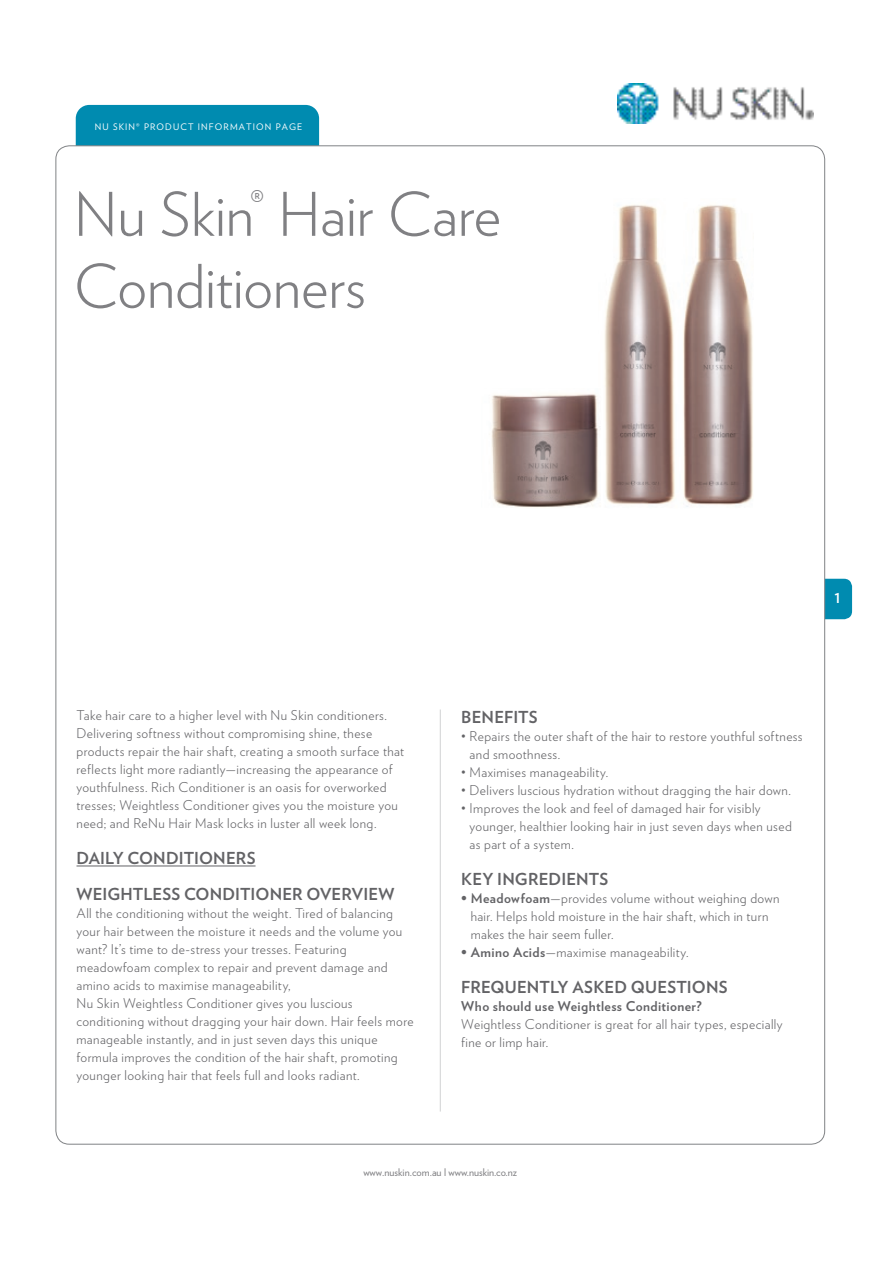
<style>
.page{position:relative;width:893px;height:1263px;background:#fff}
.page>*{position:absolute;margin:0;border:0;box-sizing:border-box;transform-origin:0 0}
.Product_Name{font:300 60px "Verlag";letter-spacing:-.005em;color:#808083}
.Body_Text{font:700 16.5px "Verlag";letter-spacing:.005em;color:#636366}
.Body_Text-2{font:300 13.5px/18px "Verlag";letter-spacing:.03em;color:#636366}
.Body_Text-3{font:700 13.5px "Verlag";letter-spacing:.03em;color:#636366}
.t1{font:700 13.5px "Verlag";color:#fff}
.t2{font:10.5px "Verlag";color:#808083}
.t3{font:9px "Verlag";letter-spacing:.125em;color:#fff}
.s1{font-weight:700}
</style>
<div class="page">
<div style="left:76px;top:105px;width:243px;height:40px;background:#008bb0"></div>
<div style="left:805px;top:579px;width:47px;height:40px;background:#008bb0;border-radius:8px"></div>
<div style="left:56px;top:146px;width:769px;height:998px;background:#fff;border-radius:14px"></div>
<hr style="left:440px;top:709px;width:1px;height:402px;background:#d1d2d4">
<hr style="left:76px;top:865px;width:180px;height:1px;background:#636366">
<img style="left:604px;top:205px;width:149px;height:302px">
<img style="left:491px;top:394px;width:107px;height:114px">
<img style="left:617px;top:83px;width:196px;height:41px">
<p class="t3" style="left:95px;top:120px;width:209px">NU SKIN® PRODUCT INFORMATION PAGE</p>
<p class="Product_Name" style="left:74px;top:170px;width:429px">Nu Skin<sup>®</sup> Hair Care</p>
<p class="Product_Name" style="left:74px;top:242px;width:294px">Conditioners</p>
<p class="t1" style="left:834px;top:587px;width:7px">1</p>
<p class="Body_Text-2" style="left:76px;top:706px;width:329px">Take hair care to a higher level with Nu Skin conditioners.<br>Delivering softness without compromising shine, these products repair the hair shaft, creating a smooth surface that reflects light more radiantly—increasing the appearance of youthfulness. Rich Conditioner is an oasis for overworked tresses; Weightless Conditioner gives you the moisture you need; and ReNu Hair Mask locks in luster all week long.</p>
<p class="Body_Text" style="left:76px;top:845px;width:181px">DAILY CONDITIONERS</p>
<p class="Body_Text" style="left:76px;top:881px;width:319px">WEIGHTLESS CONDITIONER OVERVIEW</p>
<p class="Body_Text-2" style="left:76px;top:904px;width:327px">All the conditioning without the weight. Tired of balancing your hair between the moisture it needs and the volume you want? It’s time to de-stress your tresses. Featuring meadowfoam complex to repair and prevent damage and amino acids to maximise manageability,</p>
<p class="Body_Text-2" style="left:76px;top:994px;width:339px">Nu Skin Weightless Conditioner gives you luscious conditioning without dragging your hair down. Hair feels more manageable instantly, and in just seven days this unique formula improves the condition of the hair shaft, promoting younger looking hair that feels full and looks radiant.</p>
<p class="Body_Text" style="left:461px;top:704px;width:78px">BENEFITS</p>
<p class="Body_Text-2" style="left:470px;top:726px;width:335px;text-indent:-8px">• Repairs the outer shaft of the hair to restore youthful softness and smoothness.</p>
<p class="Body_Text-2" style="left:461px;top:762px;width:149px">• Maximises manageability.</p>
<p class="Body_Text-2" style="left:461px;top:780px;width:331px">• Delivers luscious hydration without dragging the hair down.</p>
<p class="Body_Text-2" style="left:470px;top:798px;width:324px;text-indent:-8px">• Improves the look and feel of damaged hair for visibly younger, healthier looking hair in just seven days when used as part of a system.</p>
<p class="Body_Text" style="left:461px;top:866px;width:148px">KEY INGREDIENTS</p>
<p class="Body_Text-2" style="left:471px;top:888px;width:310px;text-indent:-9px"><span class="s1">• Meadowfoam</span>—provides volume without weighing down hair. Helps hold moisture in the hair shaft, which in turn makes the hair seem fuller.</p>
<p class="Body_Text-2" style="left:461px;top:942px;width:229px"><span class="s1">• Amino Acids</span>—maximise manageability.</p>
<p class="Body_Text" style="left:461px;top:974px;width:268px">FREQUENTLY ASKED QUESTIONS</p>
<p class="Body_Text-3" style="left:461px;top:995px;width:242px">Who should use Weightless Conditioner?</p>
<p class="Body_Text-2" style="left:461px;top:1014px;width:323px">Weightless Conditioner is great for all hair types, especially fine or limp hair.</p>
<p class="t2" style="left:363px;top:1164px;width:155px">www.nuskin.com.au l www.nuskin.co.nz</p>
</div>
